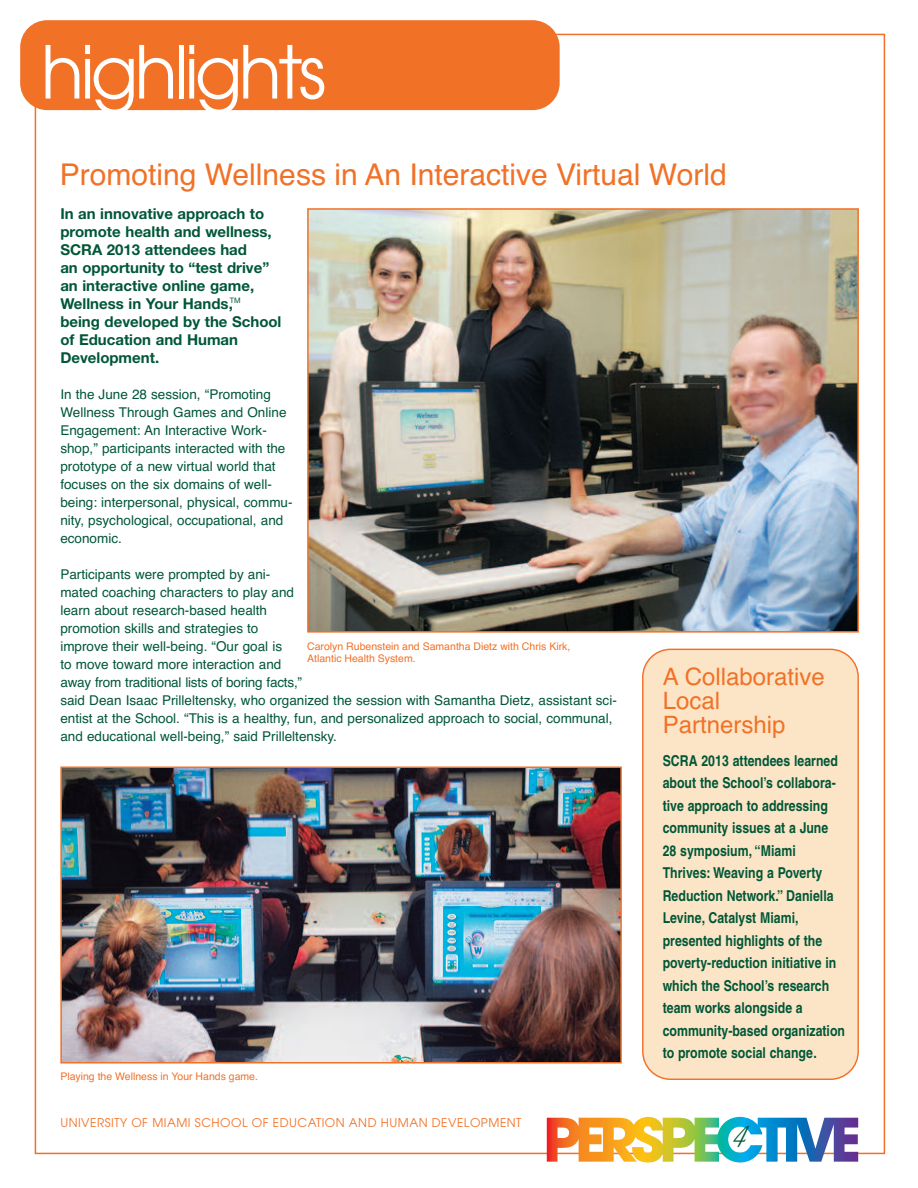
<style>
.page{position:relative;width:918px;height:1188px;background:#fff}
.page>*{position:absolute;margin:0;border:0;box-sizing:border-box;transform-origin:0 0}
.t1{font:72.45px "Avant Garde";letter-spacing:-.05em;color:#fff}
.t2{font:42px "Berthold Script";color:#005737}
.t3{font:30px "Helvetica";color:#f17127}
.t4{font:24px/24px "Helvetica";color:#f17127}
.t5{font:700 condensed 15px/22.5px "Helvetica";color:#005737}
.t6{font:700 15px/18px "Helvetica Neue";color:#005737}
.t7{font:13.5px/18px "Helvetica";color:#005737}
.t8{font:12px "Avant Garde";letter-spacing:.04em;color:#f17127}
.t9{font:10.5px/12px "Helvetica";color:#f17127}
</style>
<div class="page">
<svg style="left:547px;top:1117px;width:311px;height:45px"></svg>
<img style="left:310px;top:211px;width:546px;height:419px">
<div style="left:307px;top:208px;width:552px;height:425px;border:2px solid #f17127"></div>
<img style="left:63px;top:769px;width:556px;height:292px">
<div style="left:60px;top:766px;width:562px;height:298px;border:2px solid #f17127"></div>
<div style="left:642px;top:649px;width:217px;height:431px;background:#fbe5c6"></div>
<div style="left:20px;top:20px;width:540px;height:90px;background:#f17127;border-radius:27px"></div>
<h1 class="t1" style="left:41px;top:45px;width:286px">highlights</h1>
<h3 class="t3" style="left:60px;top:157px;width:669px">Promoting Wellness in An Interactive Virtual World</h3>
<p class="t6" style="left:60px;top:206px;width:223px">In an innovative approach to promote health and wellness,<br>SCRA 2013 attendees had<br>an opportunity to “test drive” an interactive online game,<br>Wellness in Your Hands,<sup>TM </sup>being developed by the School of Education and Human<br>Development.</p>
<p class="t7" style="left:60px;top:385px;width:234px">In the June 28 session, “Promoting Wellness Through Games and Online Engagement: An Interactive Work&shy;shop,” participants interacted with the prototype of a new virtual world that focuses on the six domains of well&shy;being: interpersonal, physical, commu&shy;nity, psychological, occupational, and economic.</p>
<p class="t7" style="left:60px;top:565px;width:558px">Participants were prompted by ani-<br>mated coaching characters to play and<br>learn about research-based health<br>promotion skills and strategies to<br>improve their well-being. “Our goal is<br>to move toward more interaction and<br>away from traditional lists of boring facts,”<br>said Dean Isaac Prilleltensky, who organized the session with Samantha Dietz, assistant sci&shy;entist at the School. “This is a healthy, fun, and personalized approach to social, communal, and educational well-being,” said Prilleltensky.</p>
<p class="t9" style="left:307px;top:640px;width:265px">Carolyn Rubenstein and Samantha Dietz with Chris Kirk,<br>Atlantic Health System.</p>
<p class="t9" style="left:60px;top:1070px;width:199px">Playing the Wellness in Your Hands game.</p>
<p class="t8" style="left:60px;top:1118px;width:463px">UNIVERSITY OF MIAMI SCHOOL OF EDUCATION AND HUMAN DEVELOPMENT</p>
<h3 class="t4" style="left:663px;top:665px;width:164px">A Collaborative<br>Local<br>Partnership</h3>
<p class="t5" style="left:663px;top:751px;width:184px">SCRA 2013 attendees learned about the School’s collabora&shy;tive approach to addressing community issues at a June<br>28 symposium, “Miami<br>Thrives: Weaving a Poverty<br>Reduction Network.” Daniella<br>Levine, Catalyst Miami, presented highlights of the poverty-reduction initiative in which the School’s research team works alongside a community-based organization to promote social change.</p>
<h2 class="t2" style="left:731px;top:1108px;width:15px">4</h2>
</div>
